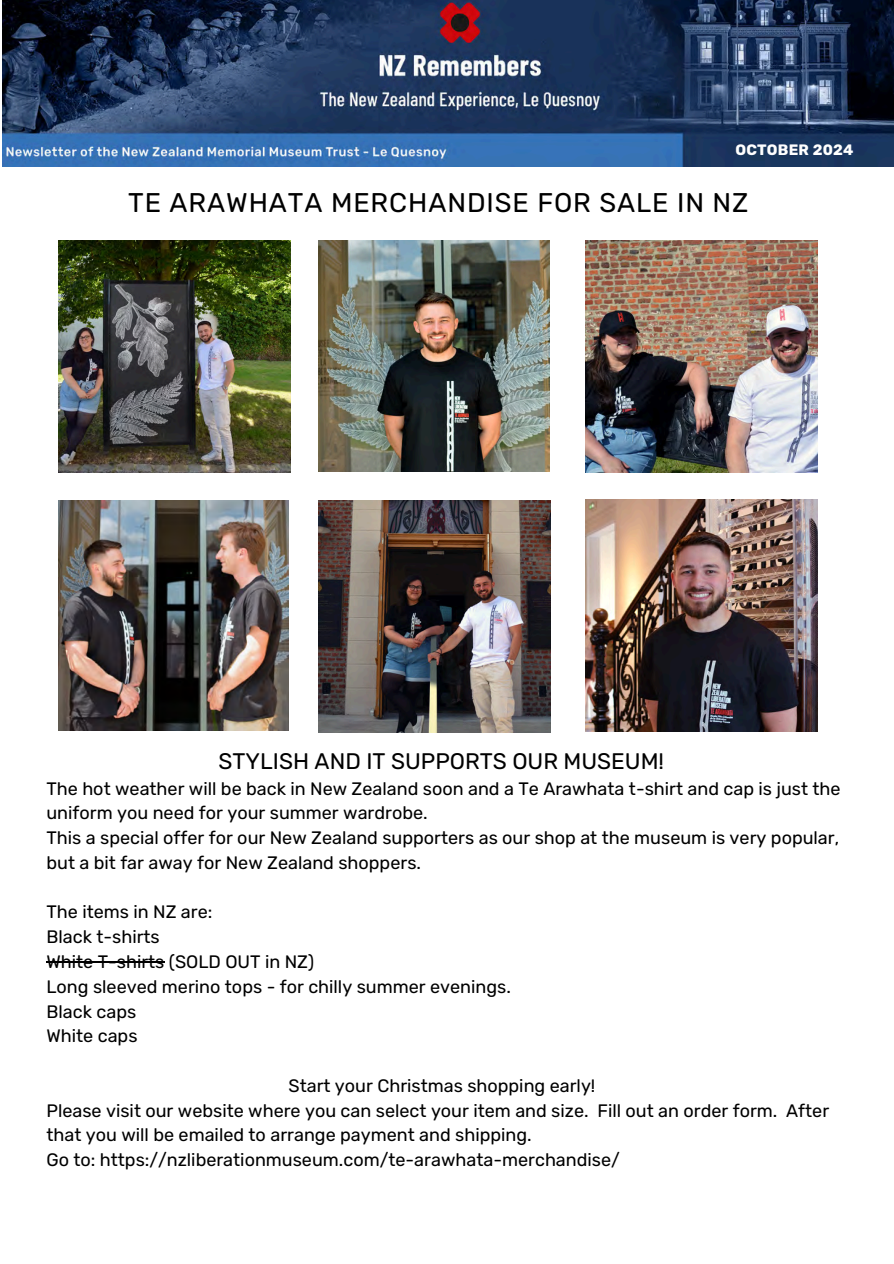
<style>
.page{position:relative;width:894px;height:1264px;background:#fff}
.page>*{position:absolute;margin:0;border:0;box-sizing:border-box;transform-origin:0 0}
.t1{font:27px "Rubik";letter-spacing:.035em;color:#000}
.t2{font:22.5px "Rubik";color:#000}
.t3{font:18px/24.8px "Rubik";color:#000}
.t4{font:700 15px "Rubik";letter-spacing:.015em;color:#fff}
</style>
<div class="page">
<img style="left:59px;top:241px;width:232px;height:231px">
<img style="left:59px;top:501px;width:229px;height:229px">
<img style="left:585px;top:241px;width:232px;height:231px">
<img style="left:319px;top:501px;width:231px;height:231px">
<img style="left:585px;top:499px;width:232px;height:232px">
<img style="left:319px;top:241px;width:230px;height:230px">
<hr style="left:46px;top:961px;width:118px;height:1px;background:#000">
<img style="left:2px;top:0;width:891px;height:166px">
<p class="t4" style="left:735px;top:141px;width:120px">OCTOBER 2024</p>
<p class="t1" style="left:128px;top:187px;width:621px">TE ARAWHATA MERCHANDISE FOR SALE IN NZ</p>
<p class="t2" style="left:218px;top:747px;width:447px">STYLISH AND IT SUPPORTS OUR MUSEUM!</p>
<p class="t3" style="left:46px;top:776px;width:795px">The hot weather will be back in New Zealand soon and a Te Arawhata t-shirt and cap is just the uniform you need for your summer wardrobe.<br>This a special offer for our New Zealand supporters as our shop at the museum is very popular, but a bit far away for New Zealand shoppers.</p>
<p class="t3" style="left:46px;top:899px;width:466px">The items in NZ are:<br>Black t-shirts<br>White T-shirts (SOLD OUT in NZ)<br>Long sleeved merino tops - for chilly summer evenings.<br>Black caps<br>White caps</p>
<p class="t3" style="left:46px;top:1073px;width:784px;text-indent:242px">Start your Christmas shopping early!<br>Please visit our website where you can select your item and size. Fill out an order form. After that you will be emailed to arrange payment and shipping.<br>Go to: https://nzliberationmuseum.com/te-arawhata-merchandise/</p>
</div>
